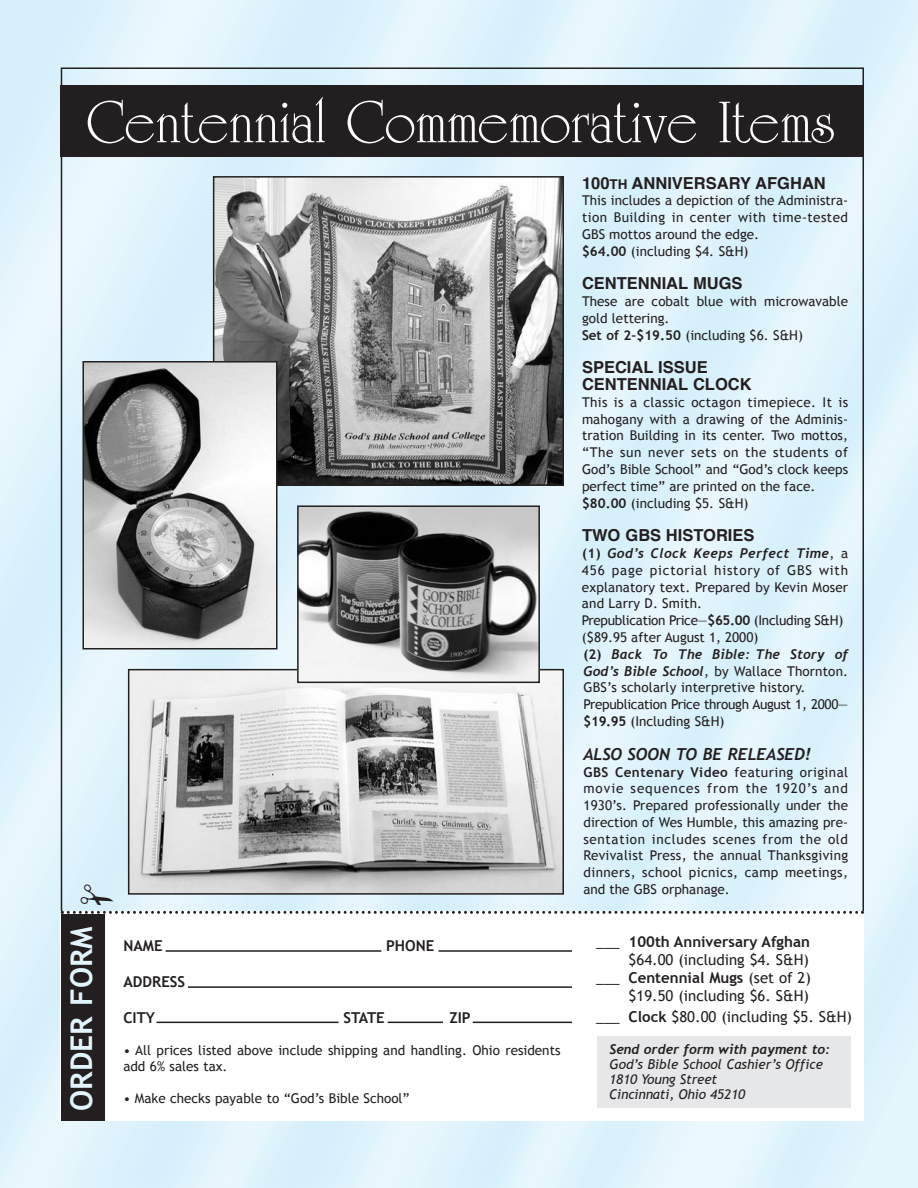
<style>
.page{position:relative;width:918px;height:1188px;background:#fff}
.page>*{position:absolute;margin:0;border:0;box-sizing:border-box;transform-origin:0 0}
.t1{font:63px "University Roman";color:#fff}
.t2{font:700 30px "Trebuchet MS";color:#e1f4fc}
.t3{font:700 16.5px/16.8px "Helvetica";color:#231f20}
.t4{font:italic 700 16.5px "Trebuchet";color:#231f20}
.t5{font:15px/18px "Trebuchet MS";color:#231f20;text-align:right}
.t6{font:700 15px "Trebuchet MS";color:#231f20}
.t7{font:13.5px/16.8px "Trebuchet MS";color:#231f20}
.t8{font:italic 13.5px/15px "Trebuchet MS";letter-spacing:-.01em;color:#231f20}
.t9{font:italic 700 13.5px "Trebuchet";letter-spacing:.01em;color:#231f20}
.t10{font:italic 700 13.5px "Trebuchet";letter-spacing:.035em;color:#231f20}
.s1{font-size:13.5px}
.s2{font-weight:700}
.s3{font-family:"Trebuchet MS";font-style:normal}
.s4{font-family:"Trebuchet MS";font-weight:400;font-style:normal}
.s5{font-family:"Trebuchet";font-weight:700;font-style:italic}
</style>
<div class="page">
<img style="left:0;top:0;width:918px;height:1188px">
<div style="left:61px;top:86px;width:803px;height:71px;background:#231f20"></div>
<div style="left:61px;top:911px;width:803px;height:209px;background:#fff"></div>
<img style="left:131px;top:672px;width:430px;height:212px">
<img style="left:216px;top:179px;width:345px;height:304px">
<div style="left:213px;top:176px;width:351px;height:310px;border:2px solid #231f20"></div>
<img style="left:300px;top:508px;width:237px;height:172px">
<div style="left:297px;top:505px;width:243px;height:178px;border:2px solid #231f20"></div>
<img style="left:85px;top:364px;width:190px;height:283px">
<div style="left:82px;top:361px;width:196px;height:289px;border:2px solid #231f20"></div>
<hr style="left:166px;top:950px;width:215px;height:2px;background:#231f20">
<hr style="left:438px;top:950px;width:134px;height:2px;background:#231f20">
<hr style="left:188px;top:986px;width:384px;height:2px;background:#231f20">
<hr style="left:157px;top:1022px;width:182px;height:1px;background:#231f20">
<hr style="left:388px;top:1022px;width:55px;height:1px;background:#231f20">
<hr style="left:473px;top:1022px;width:99px;height:1px;background:#231f20">
<div style="left:61px;top:914px;width:43px;height:206px;background:#231f20"></div>
<div style="left:597px;top:1036px;width:254px;height:72px;background:#e6e7e9"></div>
<svg style="left:61px;top:884px;width:803px;height:30px;background:#d5e2e9"></svg>
<h1 class="t1" style="left:86px;top:97px;width:750px">Centennial Commemorative Items</h1>
<p class="t3" style="left:582px;top:176px;width:245px">100<span class="s1">TH</span> ANNIVERSARY AFGHAN</p>
<p class="t7" style="left:582px;top:192px;width:268px">This includes a depiction of the Administra&shy;tion Building in center with time-tested GBS mottos around the edge.<br><span class="s2">$64.00</span> (including $4. S&amp;H)</p>
<p class="t3" style="left:582px;top:276px;width:162px">CENTENNIAL MUGS</p>
<p class="t7" style="left:582px;top:293px;width:268px">These are cobalt blue with microwavable gold lettering.<br><span class="s2">Set of 2–$19.50</span> (including $6. S&amp;H)</p>
<p class="t3" style="left:582px;top:360px;width:171px">SPECIAL ISSUE<br>CENTENNIAL CLOCK</p>
<p class="t7" style="left:582px;top:394px;width:268px">This is a classic octagon timepiece. It is mahogany with a drawing of the Adminis&shy;tration Building in its center. Two mottos, “The sun never sets on the students of God’s Bible School” and “God’s clock keeps perfect time” are printed on the face. <span class="s2">$80.00</span> (including $5. S&amp;H)</p>
<p class="t3" style="left:582px;top:528px;width:174px">TWO GBS HISTORIES</p>
<p class="t10" style="left:582px;top:545px;width:268px"><span class="s3">(1)</span> God’s Clock Keeps Perfect Time<span class="s4">, a</span></p>
<p class="t7" style="left:582px;top:562px;width:268px">456 page pictorial history of GBS with explanatory text. Prepared by Kevin Moser and Larry D. Smith.<br>Prepublication Price—<span class="s2">$65.00</span> (Including S&amp;H) ($89.95 after August 1, 2000)</p>
<p class="t9" style="left:583px;top:646px;width:266px"><span class="s3">(2)</span> Back To The Bible: The Story of</p>
<p class="t7" style="left:583px;top:662px;width:266px"><span class="s5">God’s Bible School</span>, by Wallace Thornton.<br>GBS’s scholarly interpretive history.<br>Prepublication Price through August 1, 2000— <span class="s2">$19.95</span> (Including S&amp;H)</p>
<p class="t4" style="left:583px;top:744px;width:229px">ALSO SOON TO BE RELEASED!</p>
<p class="t7" style="left:583px;top:763px;width:266px;text-align:justify"><span class="s2">GBS Centenary Video</span> featuring original movie sequences from the 1920’s and 1930’s. Prepared professionally under the direction of Wes Humble, this amazing pre&shy;sentation includes scenes from the old Revivalist Press, the annual Thanksgiving dinners, school picnics, camp meetings, and the GBS orphanage.</p>
<h2 class="t2" style="left:64px;top:1111px;width:186px;rotate:-90deg">ORDER FORM</h2>
<p class="t5" style="left:596px;top:933px;width:216px">___ <span class="s2">100th Anniversary Afghan </span>$64.00 (including $4. S&amp;H)<br>___ <span class="s2">Centennial Mugs</span> (set of 2) $19.50 (including $6. S&amp;H)</p>
<p class="t6" style="left:123px;top:937px;width:41px">NAME</p>
<p class="t6" style="left:386px;top:937px;width:50px">PHONE</p>
<p class="t6" style="left:123px;top:973px;width:63px">ADDRESS</p>
<p class="t6" style="left:123px;top:1009px;width:33px">CITY</p>
<p class="t6" style="left:344px;top:1009px;width:43px">STATE</p>
<p class="t6" style="left:449px;top:1009px;width:23px">ZIP</p>
<p class="t7" style="left:123px;top:1042px;width:439px;line-height:16.2px">• All prices listed above include shipping and handling. Ohio residents add 6% sales tax.</p>
<p class="t7" style="left:123px;top:1090px;width:288px">• Make checks payable to “God’s Bible School”</p>
<p class="t5" style="left:596px;top:1007px;width:257px">___ <span class="s2">Clock</span> $80.00 (including $5. S&amp;H)</p>
<p class="t9" style="left:610px;top:1042px;width:222px">Send order form with payment to:</p>
<p class="t8" style="left:609px;top:1057px;width:215px">God’s Bible School Cashier’s Office<br>1810 Young Street<br>Cincinnati, Ohio 45210</p>
</div>
